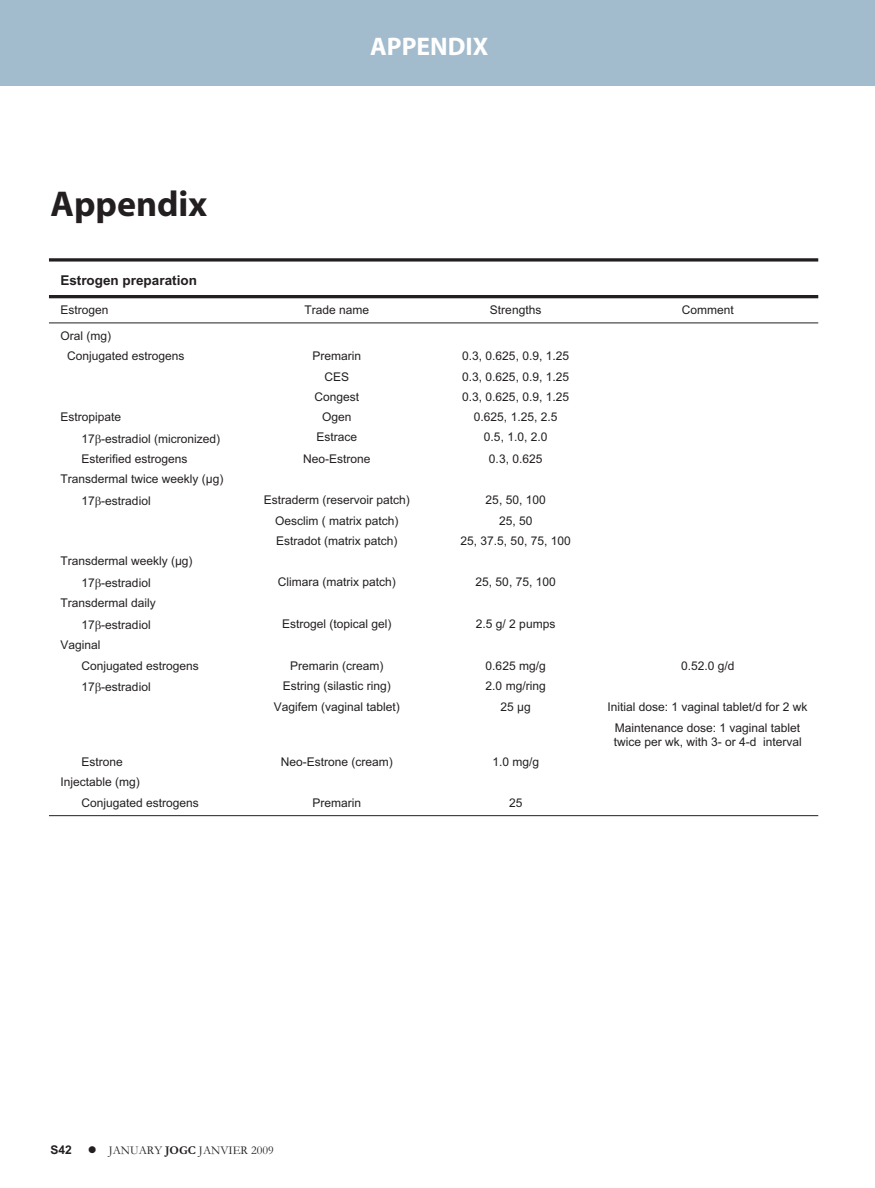
<style>
.page{position:relative;width:875px;height:1188px;background:#fff}
.page>*{position:absolute;margin:0;border:0;box-sizing:border-box;transform-origin:0 0}
.t1{font:700 36px "Myriad";color:#231f20}
.t2{font:700 25.5px "Myriad";color:#fff}
.t3{font:700 13.5px "Arial";color:#231f20}
.t4{font:12px/21.9px "Arial";color:#231f20}
.t5{font:12px "Garamond";color:#231f20}
.t6{font:700 12px "Arial";color:#231f20}
.s1{font-weight:700}
</style>
<div class="page">
<div style="left:0;top:0;width:875px;height:85px;background:#a2bbcd"></div>
<svg style="left:49px;top:258px;width:769px;height:4px;background:#494646"></svg>
<hr style="left:49px;top:295px;width:769px;height:3px;background:#231f20">
<hr style="left:49px;top:323px;width:769px;height:1px;background:#231f20">
<hr style="left:49px;top:815px;width:769px;height:1px;background:#231f20">
<h1 class="t1" style="left:50px;top:191px;width:158px">Appendix</h1>
<h2 class="t2" style="left:370px;top:37px;width:120px">APPENDIX</h2>
<p class="t3" style="left:60px;top:275px;width:138px">Estrogen preparation</p>
<p class="t4" style="left:60px;top:300px;width:50px">Estrogen</p>
<p class="t4" style="left:304px;top:300px;width:66px">Trade name</p>
<p class="t4" style="left:490px;top:300px;width:53px">Strengths</p>
<p class="t4" style="left:682px;top:300px;width:54px">Comment</p>
<p class="t4" style="left:67px;top:327px;width:119px;line-height:20.2px;text-indent:-7px">Oral (mg)<br>Conjugated estrogens</p>
<p class="t4" style="left:312px;top:346px;width:50px">Premarin</p>
<p class="t4" style="left:462px;top:346px;width:108px">0.3, 0.625, 0.9, 1.25</p>
<p class="t4" style="left:324px;top:367px;width:26px">CES</p>
<p class="t4" style="left:462px;top:367px;width:108px">0.3, 0.625, 0.9, 1.25</p>
<p class="t4" style="left:314px;top:387px;width:46px">Congest</p>
<p class="t4" style="left:462px;top:387px;width:108px">0.3, 0.625, 0.9, 1.25</p>
<p class="t4" style="left:60px;top:407px;width:62px">Estropipate</p>
<p class="t4" style="left:322px;top:407px;width:31px">Ogen</p>
<p class="t4" style="left:474px;top:407px;width:85px">0.625, 1.25, 2.5</p>
<p class="t4" style="left:81px;top:429px;width:140px">17 -estradiol (micronized)</p>
<p class="t4" style="left:316px;top:427px;width:42px">Estrace</p>
<p class="t4" style="left:484px;top:427px;width:65px">0.5, 1.0, 2.0</p>
<p class="t4" style="left:81px;top:449px;width:108px">Esterified estrogens</p>
<p class="t4" style="left:303px;top:449px;width:69px">Neo-Estrone</p>
<p class="t4" style="left:489px;top:449px;width:55px">0.3, 0.625</p>
<p class="t4" style="left:81px;top:469px;width:143px;text-indent:-21px">Transdermal twice weekly (µg)<br>17 -estradiol</p>
<p class="t4" style="left:264px;top:490px;width:148px">Estraderm (reservoir patch)</p>
<p class="t4" style="left:486px;top:490px;width:62px">25, 50, 100</p>
<p class="t4" style="left:275px;top:511px;width:125px">Oesclim ( matrix patch)</p>
<p class="t4" style="left:499px;top:511px;width:35px">25, 50</p>
<p class="t4" style="left:276px;top:531px;width:123px">Estradot (matrix patch)</p>
<p class="t4" style="left:461px;top:531px;width:112px">25, 37.5, 50, 75, 100</p>
<p class="t4" style="left:81px;top:551px;width:113px;text-indent:-21px">Transdermal weekly (µg)<br>17 -estradiol</p>
<p class="t4" style="left:81px;top:593px;width:76px;text-indent:-21px">Transdermal daily<br>17 -estradiol</p>
<p class="t4" style="left:81px;top:636px;width:119px;line-height:20.5px;text-indent:-21px">Vaginal<br>Conjugated estrogens</p>
<p class="t4" style="left:278px;top:572px;width:120px">Climara (matrix patch)</p>
<p class="t4" style="left:476px;top:572px;width:82px">25, 50, 75, 100</p>
<p class="t4" style="left:282px;top:614px;width:111px">Estrogel (topical gel)</p>
<p class="t4" style="left:476px;top:614px;width:81px">2.5 g/ 2 pumps</p>
<p class="t4" style="left:290px;top:656px;width:95px">Premarin (cream)</p>
<p class="t4" style="left:486px;top:656px;width:62px">0.625 mg/g</p>
<p class="t4" style="left:681px;top:656px;width:55px">0.52.0 g/d</p>
<p class="t4" style="left:81px;top:677px;width:71px">17 -estradiol</p>
<p class="t4" style="left:283px;top:676px;width:110px">Estring (silastic ring)</p>
<p class="t4" style="left:486px;top:676px;width:62px">2.0 mg/ring</p>
<p class="t4" style="left:274px;top:697px;width:128px">Vagifem (vaginal tablet)</p>
<p class="t4" style="left:500px;top:697px;width:32px">25 µg</p>
<p class="t4" style="left:607px;top:698px;width:202px;line-height:20.2px;text-align:center">Initial dose: 1 vaginal tablet/d for 2 wk<br>Maintenance dose: 1 vaginal tablet</p>
<p class="t4" style="left:614px;top:732px;width:190px">twice per wk, with 3- or 4-d interval</p>
<p class="t4" style="left:81px;top:752px;width:43px">Estrone</p>
<p class="t4" style="left:281px;top:752px;width:114px">Neo-Estrone (cream)</p>
<p class="t4" style="left:492px;top:752px;width:48px">1.0 mg/g</p>
<p class="t4" style="left:81px;top:773px;width:119px;line-height:20.5px;text-indent:-21px">Injectable (mg)<br>Conjugated estrogens</p>
<p class="t4" style="left:312px;top:793px;width:50px">Premarin</p>
<p class="t4" style="left:509px;top:793px;width:15px">25</p>
<p class="t6" style="left:50px;top:1145px;width:23px">S42</p>
<p class="t5" style="left:109px;top:1146px;width:166px">JANUARY <span class="s1">JOGC</span> JANVIER 2009</p>
</div>
